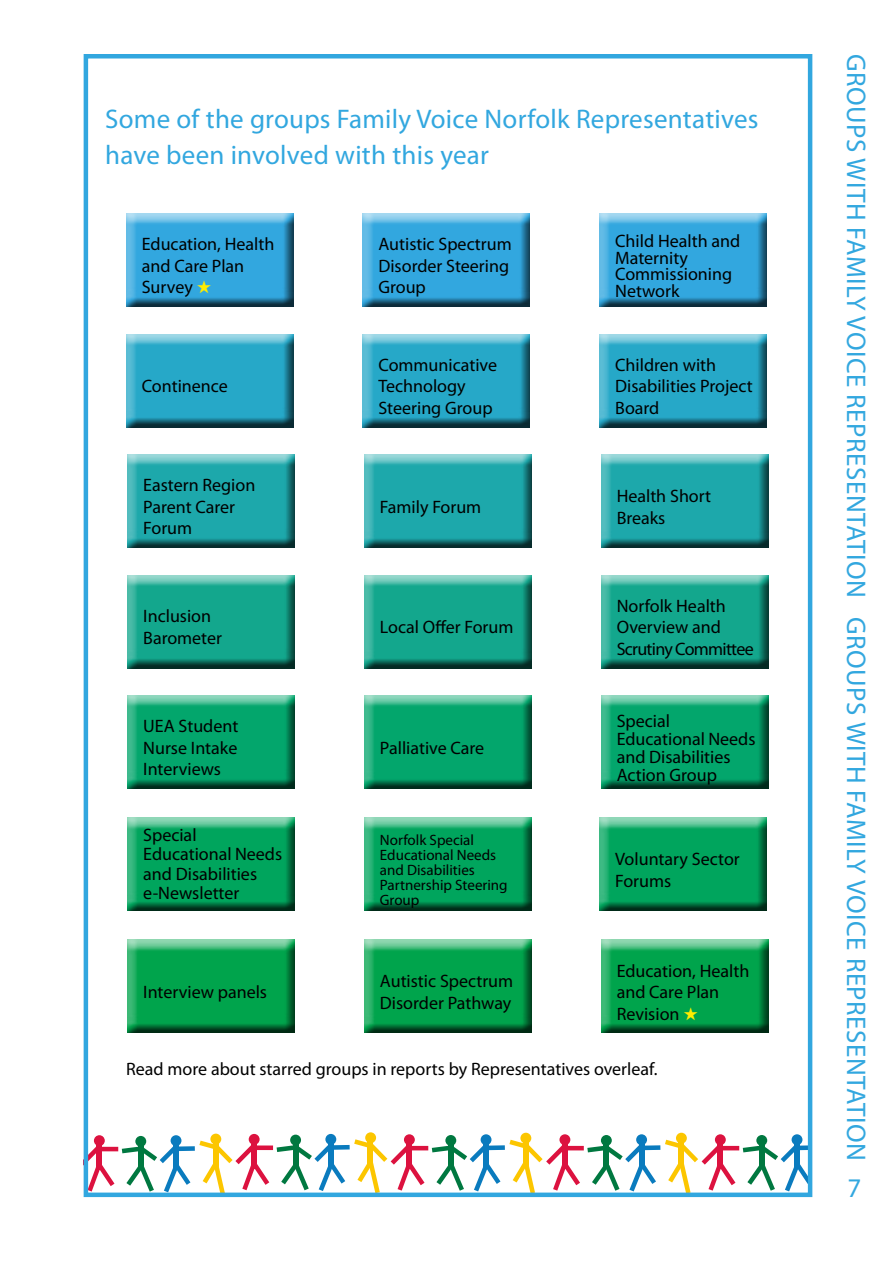
<style>
.page{position:relative;width:893px;height:1263px;background:#fff}
.page>*{position:absolute;margin:0;border:0;box-sizing:border-box;transform-origin:0 0}
.t1{font:27px/36px "Myriad Pro";letter-spacing:.01em;color:#32a7df}
.t2{font:18px/21.6px "Myriad Pro";color:#000}
.t3{font:15px/15px "Myriad Pro";color:#000}
.s1{color:#ffed00}
</style>
<div class="page">
<hr style="left:718px;top:1146px;width:21px;height:4px;background:#dc123f">
<div style="left:715px;top:1134px;width:11px;height:11px;background:#dc123f;border-radius:50%"></div>
<div style="left:756px;top:1135px;width:11px;height:11px;background:#007840;border-radius:50%"></div>
<svg style="left:743px;top:1144px;width:64px;height:47px"></svg>
<div style="left:795px;top:1145px;width:14px;height:5px;background:#0a7bbe"></div>
<div style="left:794px;top:1143px;width:6px;height:24px;background:#0a7bbe"></div>
<div style="left:792px;top:1134px;width:10px;height:11px;background:#0a7bbe;border-radius:50%"></div>
<svg style="left:580px;top:1146px;width:4px;height:4px"></svg>
<div style="left:559px;top:1134px;width:11px;height:11px;background:#dc123f;border-radius:50%"></div>
<div style="left:601px;top:1135px;width:11px;height:11px;background:#007840;border-radius:50%"></div>
<svg style="left:587px;top:1144px;width:69px;height:47px"></svg>
<div style="left:639px;top:1145px;width:21px;height:5px;background:#0a7bbe"></div>
<div style="left:639px;top:1143px;width:5px;height:24px;background:#0a7bbe"></div>
<div style="left:636px;top:1134px;width:11px;height:11px;background:#0a7bbe;border-radius:50%"></div>
<svg style="left:665px;top:1140px;width:70px;height:52px"></svg>
<div style="left:678px;top:1141px;width:6px;height:24px;background:#fcc600"></div>
<div style="left:676px;top:1133px;width:11px;height:10px;background:#fcc600;border-radius:50%"></div>
<hr style="left:407px;top:1146px;width:21px;height:4px;background:#dc123f">
<div style="left:404px;top:1134px;width:11px;height:11px;background:#dc123f;border-radius:50%"></div>
<div style="left:445px;top:1135px;width:11px;height:11px;background:#007840;border-radius:50%"></div>
<svg style="left:432px;top:1144px;width:68px;height:47px"></svg>
<div style="left:484px;top:1145px;width:21px;height:5px;background:#0a7bbe"></div>
<div style="left:483px;top:1143px;width:6px;height:24px;background:#0a7bbe"></div>
<div style="left:481px;top:1134px;width:10px;height:11px;background:#0a7bbe;border-radius:50%"></div>
<svg style="left:509px;top:1140px;width:71px;height:52px"></svg>
<div style="left:523px;top:1141px;width:5px;height:24px;background:#fcc600"></div>
<div style="left:520px;top:1133px;width:11px;height:10px;background:#fcc600;border-radius:50%"></div>
<div style="left:252px;top:1145px;width:21px;height:5px;background:#dc123f"></div>
<div style="left:249px;top:1134px;width:11px;height:11px;background:#dc123f;border-radius:50%"></div>
<div style="left:290px;top:1134px;width:11px;height:11px;background:#007840;border-radius:50%"></div>
<svg style="left:277px;top:1144px;width:68px;height:47px"></svg>
<div style="left:329px;top:1145px;width:21px;height:5px;background:#0a7bbe"></div>
<div style="left:328px;top:1143px;width:6px;height:24px;background:#0a7bbe"></div>
<div style="left:325px;top:1134px;width:11px;height:11px;background:#0a7bbe;border-radius:50%"></div>
<svg style="left:354px;top:1139px;width:70px;height:53px"></svg>
<div style="left:367px;top:1140px;width:6px;height:25px;background:#fcc600"></div>
<div style="left:365px;top:1132px;width:11px;height:11px;background:#fcc600;border-radius:50%"></div>
<div style="left:96px;top:1145px;width:6px;height:25px;background:#dc123f"></div>
<hr style="left:97px;top:1147px;width:21px;height:4px;background:#dc123f">
<svg style="left:89px;top:1146px;width:25px;height:45px"></svg>
<div style="left:94px;top:1135px;width:11px;height:11px;background:#dc123f;border-radius:50%"></div>
<div style="left:135px;top:1136px;width:11px;height:11px;background:#007840;border-radius:50%"></div>
<svg style="left:122px;top:1145px;width:68px;height:47px"></svg>
<div style="left:174px;top:1146px;width:21px;height:5px;background:#0a7bbe"></div>
<div style="left:173px;top:1144px;width:6px;height:24px;background:#0a7bbe"></div>
<div style="left:171px;top:1135px;width:10px;height:11px;background:#0a7bbe;border-radius:50%"></div>
<svg style="left:199px;top:1141px;width:70px;height:51px"></svg>
<div style="left:213px;top:1142px;width:5px;height:24px;background:#fcc600"></div>
<div style="left:210px;top:1133px;width:11px;height:11px;background:#fcc600;border-radius:50%"></div>
<div style="left:84px;top:54px;width:728px;height:1143px;border:4px solid #32a7df"></div>
<div style="left:120px;top:206px;width:185px;height:103px;background:#000;opacity:.75"></div>
<div style="left:120px;top:327px;width:185px;height:102px;background:#000;opacity:.75"></div>
<div style="left:121px;top:447px;width:185px;height:103px;background:#000;opacity:.75"></div>
<div style="left:121px;top:567px;width:185px;height:103px;background:#000;opacity:.75"></div>
<div style="left:121px;top:688px;width:185px;height:103px;background:#000;opacity:.75"></div>
<div style="left:121px;top:810px;width:185px;height:103px;background:#000;opacity:.75"></div>
<div style="left:121px;top:932px;width:185px;height:103px;background:#000;opacity:.75"></div>
<div style="left:357px;top:206px;width:184px;height:103px;background:#000;opacity:.75"></div>
<div style="left:357px;top:327px;width:184px;height:102px;background:#000;opacity:.75"></div>
<div style="left:358px;top:447px;width:185px;height:103px;background:#000;opacity:.75"></div>
<div style="left:358px;top:567px;width:185px;height:103px;background:#000;opacity:.75"></div>
<div style="left:358px;top:688px;width:185px;height:103px;background:#000;opacity:.75"></div>
<div style="left:358px;top:810px;width:185px;height:103px;background:#000;opacity:.75"></div>
<div style="left:358px;top:932px;width:185px;height:103px;background:#000;opacity:.75"></div>
<div style="left:593px;top:206px;width:185px;height:103px;background:#000;opacity:.75"></div>
<div style="left:593px;top:327px;width:185px;height:102px;background:#000;opacity:.75"></div>
<div style="left:595px;top:447px;width:185px;height:103px;background:#000;opacity:.75"></div>
<div style="left:595px;top:567px;width:185px;height:103px;background:#000;opacity:.75"></div>
<div style="left:595px;top:688px;width:185px;height:103px;background:#000;opacity:.75"></div>
<div style="left:593px;top:810px;width:185px;height:103px;background:#000;opacity:.75"></div>
<div style="left:595px;top:932px;width:185px;height:103px;background:#000;opacity:.75"></div>
<h1 class="t1" style="left:105px;top:100px;width:655px">Some of the groups Family Voice Norfolk Representatives have been involved with this year</h1>
<p class="t2" style="left:142px;top:233px;width:134px">Education, Health and Care Plan<br>Survey <span class="s1">★</span></p>
<p class="t2" style="left:142px;top:375px;width:88px">Continence</p>
<p class="t2" style="left:143px;top:474px;width:114px">Eastern Region<br>Parent Carer<br>Forum</p>
<p class="t2" style="left:143px;top:605px;width:80px">Inclusion<br>Barometer</p>
<p class="t2" style="left:143px;top:715px;width:97px;text-align:justify">UEA Student Nurse Intake Interviews</p>
<p class="t2" style="left:143px;top:825px;width:140px;line-height:19.5px">Special<br>Educational Needs and Disabilities e-Newsletter</p>
<p class="t2" style="left:143px;top:981px;width:125px">Interview panels</p>
<p class="t2" style="left:378px;top:233px;width:135px">Autistic Spectrum<br>Disorder Steering<br>Group</p>
<p class="t2" style="left:378px;top:354px;width:120px">Communicative<br>Technology<br>Steering Group</p>
<p class="t2" style="left:380px;top:496px;width:103px">Family Forum</p>
<p class="t2" style="left:380px;top:616px;width:135px">Local Offer Forum</p>
<p class="t2" style="left:380px;top:737px;width:106px">Palliative Care</p>
<p class="t3" style="left:380px;top:832px;width:129px">Norfolk Special<br>Educational Needs and Disabilities<br>Partnership Steering<br>Group</p>
<p class="t2" style="left:380px;top:970px;width:135px">Autistic Spectrum<br>Disorder Pathway</p>
<p class="t2" style="left:615px;top:232px;width:127px;line-height:16.5px">Child Health and<br>Maternity<br>Commissioning<br>Network</p>
<p class="t2" style="left:615px;top:354px;width:139px">Children with<br>Disabilities Project<br>Board</p>
<p class="t2" style="left:617px;top:485px;width:96px">Health Short<br>Breaks</p>
<p class="t2" style="left:617px;top:594px;width:139px">Norfolk Health<br>Overview and<br>Scrutiny Committee</p>
<p class="t2" style="left:617px;top:711px;width:140px;line-height:18px">Special<br>Educational Needs and Disabilities<br>Action Group</p>
<p class="t2" style="left:615px;top:848px;width:126px">Voluntary Sector<br>Forums</p>
<p class="t2" style="left:617px;top:959px;width:134px">Education, Health and Care Plan<br>Revision <span class="s1">★</span></p>
<p class="t2" style="left:126px;top:1058px;width:533px">Read more about starred groups in reports by Representatives overleaf.</p>
<h1 class="t1" style="left:875px;top:54px;width:1108px;rotate:90deg">GROUPS WITH FAMILY VOICE REPRESENTATION GROUPS WITH FAMILY VOICE REPRESENTATION</h1>
<h1 class="t1" style="left:847px;top:1170px;width:15px">7</h1>
</div>
